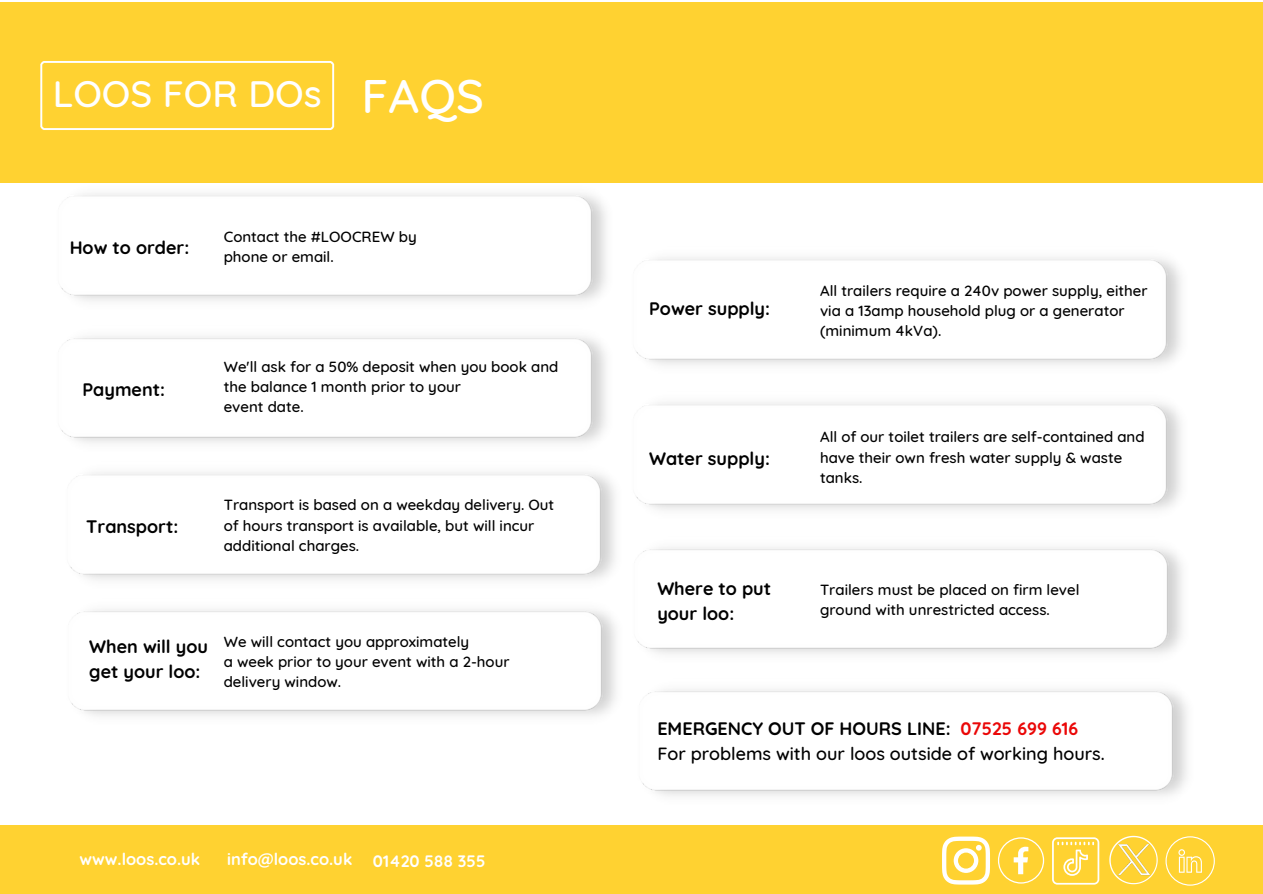
<style>
.page{position:relative;width:1263px;height:894px;background:#fff}
.page>*{position:absolute;margin:0;border:0;box-sizing:border-box;transform-origin:0 0}
.t1{font:500 48px "Quicksand";color:#fff}
.t2{font:500 37.5px "Quicksand";color:#fff}
.t3{font:700 18px/24.8px "Quicksand";color:#000}
.t4{font:500 18px "Quicksand";color:#000}
.t5{font:700 16.5px "Quicksand";color:#fff}
.t6{font:500 15px/20.2px "Quicksand";color:#000}
.s1{color:#ea0707}
</style>
<div class="page">
<div style="left:0;top:2px;width:1263px;height:181px;background:#ffd231"></div>
<img style="left:636px;top:402px;width:545px;height:108px">
<img style="left:636px;top:257px;width:545px;height:108px">
<img style="left:637px;top:547px;width:545px;height:107px">
<img style="left:642px;top:689px;width:545px;height:107px">
<img style="left:61px;top:193px;width:545px;height:108px">
<img style="left:61px;top:336px;width:545px;height:107px">
<img style="left:70px;top:472px;width:545px;height:108px">
<img style="left:71px;top:609px;width:545px;height:107px">
<svg style="left:40px;top:61px;width:295px;height:69px"></svg>
<div style="left:0;top:826px;width:1263px;height:67px;background:#ffd231"></div>
<svg style="left:942px;top:836px;width:273px;height:50px"></svg>
<img style="left:1103px;top:835px;width:62px;height:51px">
<p class="t2" style="left:53px;top:70px;width:270px">LOOS FOR DOs</p>
<p class="t1" style="left:362px;top:65px;width:124px">FAQS</p>
<p class="t3" style="left:70px;top:235px;width:121px">How to order:</p>
<p class="t6" style="left:224px;top:226px;width:194px">Contact the #LOOCREW by</p>
<p class="t6" style="left:224px;top:246px;width:111px">phone or email.</p>
<p class="t3" style="left:82px;top:377px;width:84px">Payment:</p>
<p class="t3" style="left:86px;top:513px;width:94px">Transport:</p>
<p class="t6" style="left:224px;top:356px;width:336px">We'll ask for a 50% deposit when you book and the balance 1 month prior to your</p>
<p class="t6" style="left:224px;top:396px;width:81px">event date.</p>
<p class="t6" style="left:224px;top:494px;width:332px">Transport is based on a weekday delivery. Out of hours transport is available, but will incur additional charges.</p>
<p class="t3" style="left:89px;top:633px;width:120px">When will you get your loo:</p>
<p class="t6" style="left:224px;top:631px;width:247px">We will contact you approximately</p>
<p class="t6" style="left:224px;top:651px;width:287px">a week prior to your event with a 2-hour delivery window.</p>
<p class="t5" style="left:73px;top:848px;width:129px">www.l.ooss.co.uk</p>
<p class="t5" style="left:80px;top:848px;width:115px">www loo.co.uk</p>
<p class="t5" style="left:221px;top:848px;width:133px">inffo@loos.co.uk</p>
<p class="t5" style="left:227px;top:848px;width:120px">ino@loos.co.uk</p>
<p class="t5" style="left:373px;top:849px;width:38px">0142</p>
<p class="t5" style="left:366px;top:849px;width:121px">0142 0 5 8 3355</p>
<p class="t5" style="left:403px;top:849px;width:45px">0 588</p>
<p class="t5" style="left:434px;top:849px;width:47px">88 55</p>
<p class="t3" style="left:649px;top:296px;width:123px">Power supply:</p>
<p class="t3" style="left:649px;top:445px;width:122px">Water supply:</p>
<p class="t6" style="left:820px;top:280px;width:329px">All trailers require a 240v power supply, either via a 13amp household plug or a generator (minimum 4kVa).</p>
<p class="t6" style="left:820px;top:426px;width:326px">All of our toilet trailers are self-contained and have their own fresh water supply &amp; waste tanks.</p>
<p class="t3" style="left:657px;top:575px;width:115px">Where to put your loo:</p>
<p class="t6" style="left:820px;top:579px;width:261px">Trailers must be placed on firm level</p>
<p class="t6" style="left:820px;top:599px;width:231px">ground with unrestricted access.</p>
<p class="t3" style="left:657px;top:716px;width:422px">EMERGENCY OUT OF HOURS LINE: <span class="s1">07525 699 616</span></p>
<p class="t4" style="left:657px;top:741px;width:449px">For problems with our loos outside of working hours.</p>
</div>
